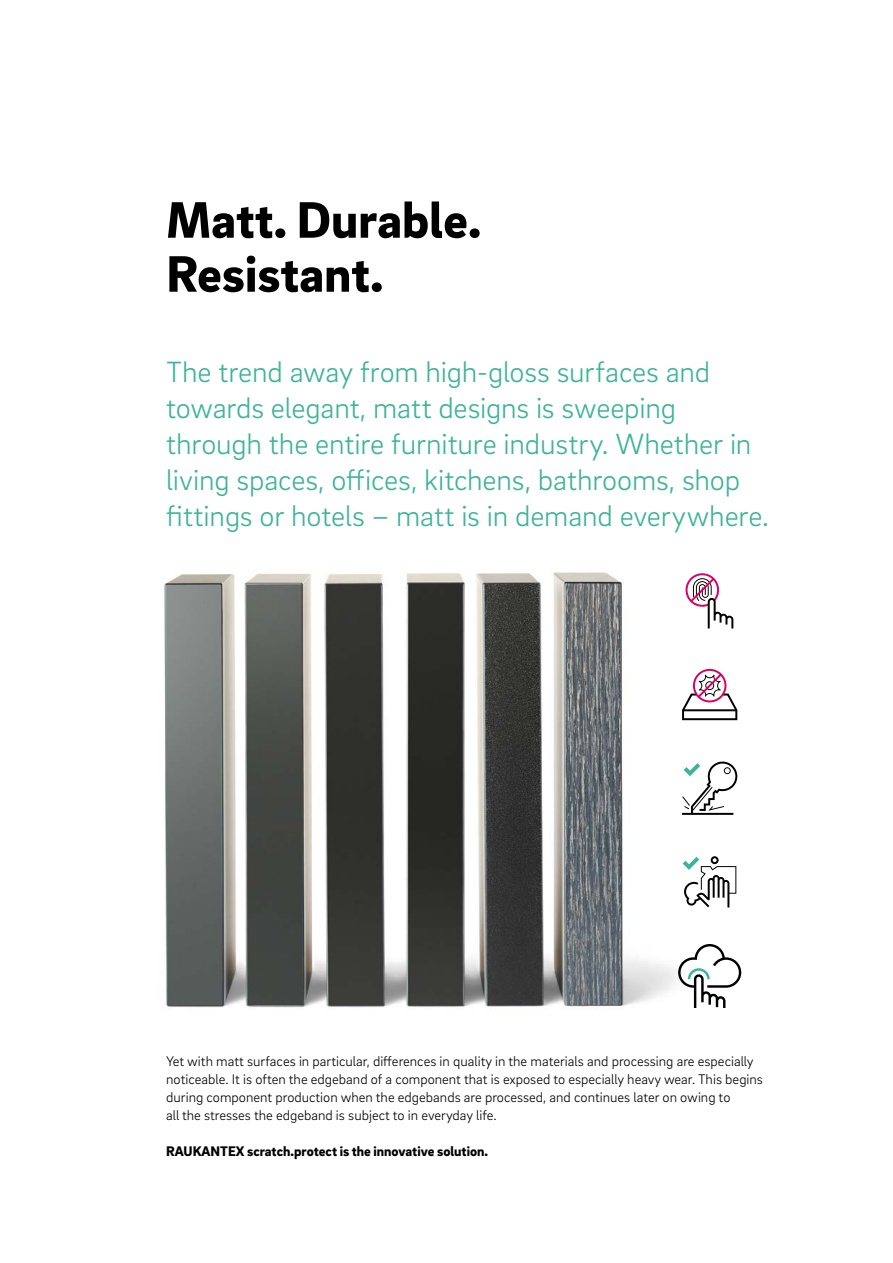
<style>
.page{position:relative;width:893px;height:1263px;background:#fff}
.page>*{position:absolute;margin:0;border:0;box-sizing:border-box;transform-origin:0 0}
._01__Headline_-_35pt{font:900 52.5px/54px "Brix Sans";color:#000}
._11__Highlighter_-_2{font:300 30px/36px "Brix Sans";letter-spacing:-.005em;color:#3cb497}
._16__Body_text_-_9_5{font:300 14.25px/18px "Brix Sans";color:#000}
._16__Body_text_-_9_5-2{font:900 14.25px "Brix Sans";color:#000}
</style>
<div class="page">
<img style="left:164px;top:572px;width:548px;height:436px">
<svg style="left:685px;top:572px;width:48px;height:56px"></svg>
<svg style="left:682px;top:667px;width:55px;height:53px"></svg>
<svg style="left:682px;top:760px;width:56px;height:55px"></svg>
<svg style="left:683px;top:856px;width:53px;height:51px"></svg>
<svg style="left:678px;top:944px;width:63px;height:63px"></svg>
<p class="_01__Headline_-_35pt" style="left:166px;top:190px;width:317px">Matt. Durable.<br>Resistant.</p>
<p class="_11__Highlighter_-_2" style="left:166px;top:352px;width:604px">The trend away from high-gloss surfaces and towards elegant, matt designs is sweeping through the entire furniture industry. Whether in living spaces, offices, kitchens, bathrooms, shop fittings or hotels – matt is in demand everywhere.</p>
<p class="_16__Body_text_-_9_5" style="left:166px;top:1051px;width:598px">Yet with matt surfaces in particular, differences in quality in the materials and processing are especially noticeable. It is often the edgeband of a component that is exposed to especially heavy wear. This begins during component production when the edgebands are processed, and continues later on owing to<br>all the stresses the edgeband is subject to in everyday life.</p>
<p class="_16__Body_text_-_9_5-2" style="left:166px;top:1141px;width:323px">RAUKANTEX scratch.protect is the innovative solution.</p>
</div>
